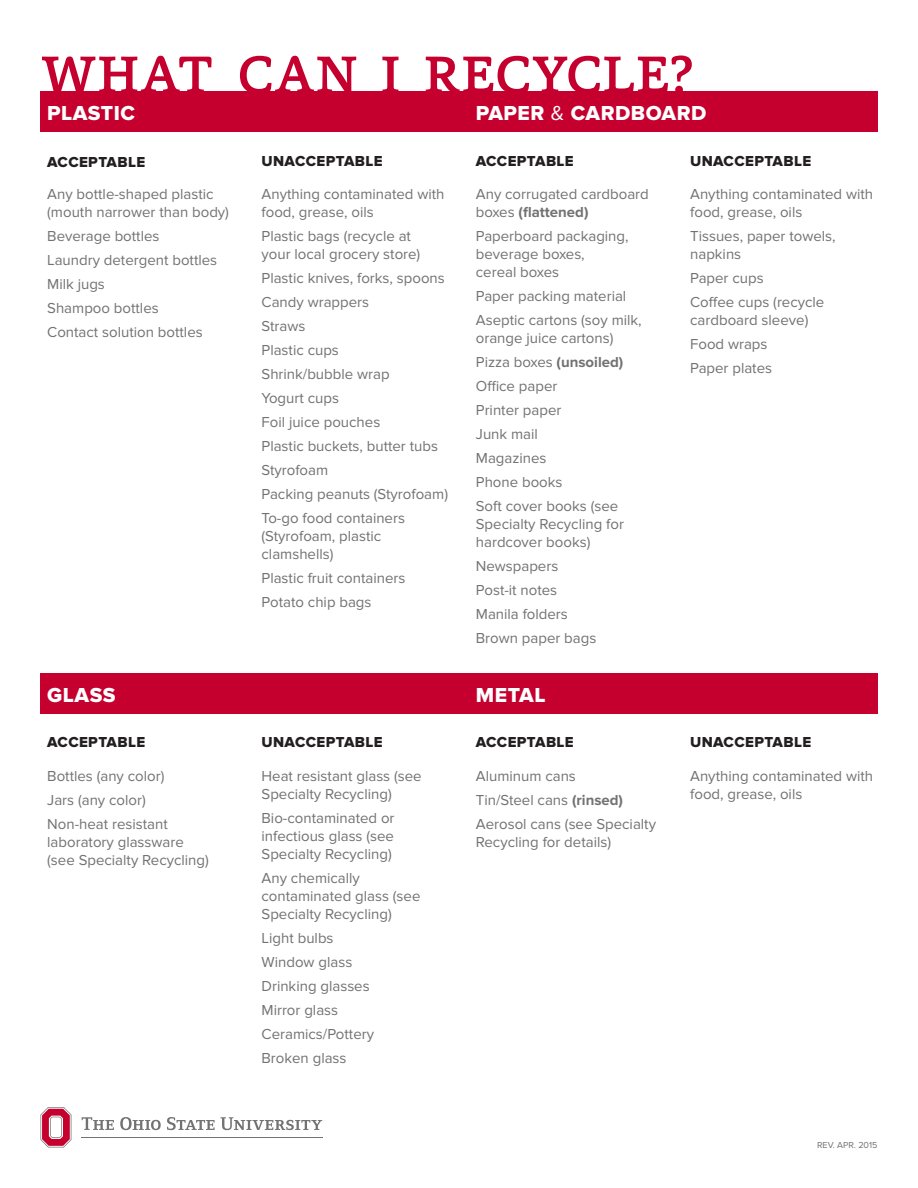
<style>
.page{position:relative;width:918px;height:1188px;background:#fff}
.page>*{position:absolute;margin:0;border:0;box-sizing:border-box;transform-origin:0 0}
.t1{font:500 54px "Capita";letter-spacing:.015em;color:#c5002e}
.t2{font:21px "Proxima Nova Extrabld";letter-spacing:.025em;color:#fff}
.t3{font:15px/18px "Proxima Nova";color:#717271}
.t4{font:15px "Proxima Nova Extrabld";letter-spacing:.025em;color:#231f20}
.t5{font:9px "Proxima Nova";color:#717271}
.s1{font-family:"Proxima Nova"}
.s2{font-weight:700}
</style>
<div class="page">
<hr style="left:82px;top:1137px;width:241px;height:1px;background:#717271">
<svg style="left:40px;top:1107px;width:31px;height:41px"></svg>
<svg style="left:82px;top:1117px;width:32px;height:13px"></svg>
<svg style="left:120px;top:1117px;width:41px;height:13px"></svg>
<svg style="left:167px;top:1117px;width:48px;height:13px"></svg>
<svg style="left:221px;top:1117px;width:101px;height:13px"></svg>
<div style="left:40px;top:673px;width:444px;height:41px;background:#c5002e"></div>
<div style="left:469px;top:673px;width:409px;height:41px;background:#c5002e"></div>
<div style="left:40px;top:92px;width:501px;height:40px;background:#c5002e"></div>
<div style="left:469px;top:92px;width:409px;height:40px;background:#c5002e"></div>
<p class="t1" style="left:41px;top:39px;width:653px">WHAT CAN I RECYCLE?</p>
<p class="t2" style="left:47px;top:101px;width:89px">PLASTIC</p>
<p class="t4" style="left:47px;top:154px;width:99px">ACCEPTABLE</p>
<p class="t4" style="left:262px;top:152px;width:123px">UNACCEPTABLE</p>
<p class="t3" style="left:47px;top:186px;width:183px">Any bottle-shaped plastic (mouth narrower than body)</p>
<p class="t3" style="left:47px;top:228px;width:114px">Beverage bottles</p>
<p class="t3" style="left:47px;top:252px;width:171px">Laundry detergent bottles</p>
<p class="t3" style="left:47px;top:276px;width:59px">Milk jugs</p>
<p class="t3" style="left:47px;top:300px;width:113px">Shampoo bottles</p>
<p class="t3" style="left:47px;top:324px;width:157px">Contact solution bottles</p>
<p class="t3" style="left:262px;top:186px;width:184px">Anything contaminated with food, grease, oils</p>
<p class="t3" style="left:262px;top:228px;width:160px">Plastic bags (recycle at your local grocery store)</p>
<p class="t3" style="left:262px;top:270px;width:185px">Plastic knives, forks, spoons</p>
<p class="t3" style="left:262px;top:294px;width:109px">Candy wrappers</p>
<p class="t3" style="left:262px;top:318px;width:45px">Straws</p>
<p class="t3" style="left:262px;top:342px;width:79px">Plastic cups</p>
<p class="t3" style="left:262px;top:366px;width:130px">Shrink/bubble wrap</p>
<p class="t3" style="left:262px;top:390px;width:79px">Yogurt cups</p>
<p class="t3" style="left:262px;top:414px;width:120px">Foil juice pouches</p>
<p class="t3" style="left:262px;top:438px;width:178px">Plastic buckets, butter tubs</p>
<p class="t3" style="left:262px;top:462px;width:68px">Styrofoam</p>
<p class="t3" style="left:262px;top:486px;width:188px">Packing peanuts (Styrofoam)</p>
<p class="t3" style="left:262px;top:510px;width:145px">To-go food containers (Styrofoam, plastic clamshells)</p>
<p class="t3" style="left:262px;top:570px;width:145px">Plastic fruit containers</p>
<p class="t3" style="left:262px;top:594px;width:112px">Potato chip bags</p>
<p class="t2" style="left:476px;top:101px;width:232px">PAPER <span class="s1">&amp;</span> CARDBOARD</p>
<p class="t4" style="left:476px;top:152px;width:99px">ACCEPTABLE</p>
<p class="t4" style="left:690px;top:152px;width:123px">UNACCEPTABLE</p>
<p class="t3" style="left:476px;top:186px;width:174px">Any corrugated cardboard boxes <span class="s2">(flattened)</span></p>
<p class="t3" style="left:476px;top:228px;width:154px">Paperboard packaging, beverage boxes, cereal boxes</p>
<p class="t3" style="left:476px;top:288px;width:152px">Paper packing material</p>
<p class="t3" style="left:476px;top:312px;width:167px">Aseptic cartons (soy milk, orange juice cartons)</p>
<p class="t3" style="left:476px;top:354px;width:149px">Pizza boxes <span class="s2">(unsoiled)</span></p>
<p class="t3" style="left:476px;top:378px;width:83px">Office paper</p>
<p class="t3" style="left:476px;top:402px;width:87px">Printer paper</p>
<p class="t3" style="left:476px;top:426px;width:64px">Junk mail</p>
<p class="t3" style="left:476px;top:450px;width:72px">Magazines</p>
<p class="t3" style="left:476px;top:474px;width:88px">Phone books</p>
<p class="t3" style="left:476px;top:498px;width:150px">Soft cover books (see<br>Specialty Recycling for hardcover books)</p>
<p class="t3" style="left:476px;top:558px;width:84px">Newspapers</p>
<p class="t3" style="left:476px;top:582px;width:83px">Post-it notes</p>
<p class="t3" style="left:476px;top:606px;width:94px">Manila folders</p>
<p class="t3" style="left:476px;top:630px;width:122px">Brown paper bags</p>
<p class="t3" style="left:690px;top:186px;width:184px">Anything contaminated with food, grease, oils</p>
<p class="t3" style="left:690px;top:228px;width:147px">Tissues, paper towels, napkins</p>
<p class="t3" style="left:690px;top:270px;width:75px">Paper cups</p>
<p class="t3" style="left:690px;top:294px;width:136px">Coffee cups (recycle cardboard sleeve)</p>
<p class="t3" style="left:690px;top:336px;width:79px">Food wraps</p>
<p class="t3" style="left:690px;top:360px;width:83px">Paper plates</p>
<p class="t2" style="left:47px;top:683px;width:70px">GLASS</p>
<p class="t2" style="left:476px;top:683px;width:71px">METAL</p>
<p class="t4" style="left:476px;top:734px;width:99px">ACCEPTABLE</p>
<p class="t4" style="left:690px;top:734px;width:123px">UNACCEPTABLE</p>
<p class="t3" style="left:476px;top:767px;width:102px">Aluminum cans</p>
<p class="t3" style="left:476px;top:791px;width:149px">Tin/Steel cans <span class="s2">(rinsed)</span></p>
<p class="t3" style="left:476px;top:815px;width:182px">Aerosol cans (see Specialty<br>Recycling for details)</p>
<p class="t4" style="left:47px;top:734px;width:99px">ACCEPTABLE</p>
<p class="t4" style="left:262px;top:734px;width:123px">UNACCEPTABLE</p>
<p class="t3" style="left:47px;top:767px;width:119px">Bottles (any color)</p>
<p class="t3" style="left:47px;top:791px;width:100px">Jars (any color)</p>
<p class="t3" style="left:47px;top:815px;width:163px">Non-heat resistant laboratory glassware (see Specialty Recycling)</p>
<p class="t3" style="left:262px;top:767px;width:162px">Heat resistant glass (see<br>Specialty Recycling)</p>
<p class="t3" style="left:262px;top:809px;width:135px;text-align:justify">Bio-contaminated or infectious glass (see Specialty Recycling)</p>
<p class="t3" style="left:262px;top:869px;width:160px">Any chemically contaminated glass (see<br>Specialty Recycling)</p>
<p class="t3" style="left:262px;top:929px;width:74px">Light bulbs</p>
<p class="t3" style="left:262px;top:953px;width:92px">Window glass</p>
<p class="t3" style="left:262px;top:977px;width:110px">Drinking glasses</p>
<p class="t3" style="left:262px;top:1001px;width:78px">Mirror glass</p>
<p class="t3" style="left:262px;top:1025px;width:114px">Ceramics/Pottery</p>
<p class="t3" style="left:262px;top:1049px;width:87px">Broken glass</p>
<p class="t3" style="left:690px;top:767px;width:184px">Anything contaminated with food, grease, oils</p>
<p class="t5" style="left:817px;top:1139px;width:62px">REV. APR. 2015</p>
</div>
